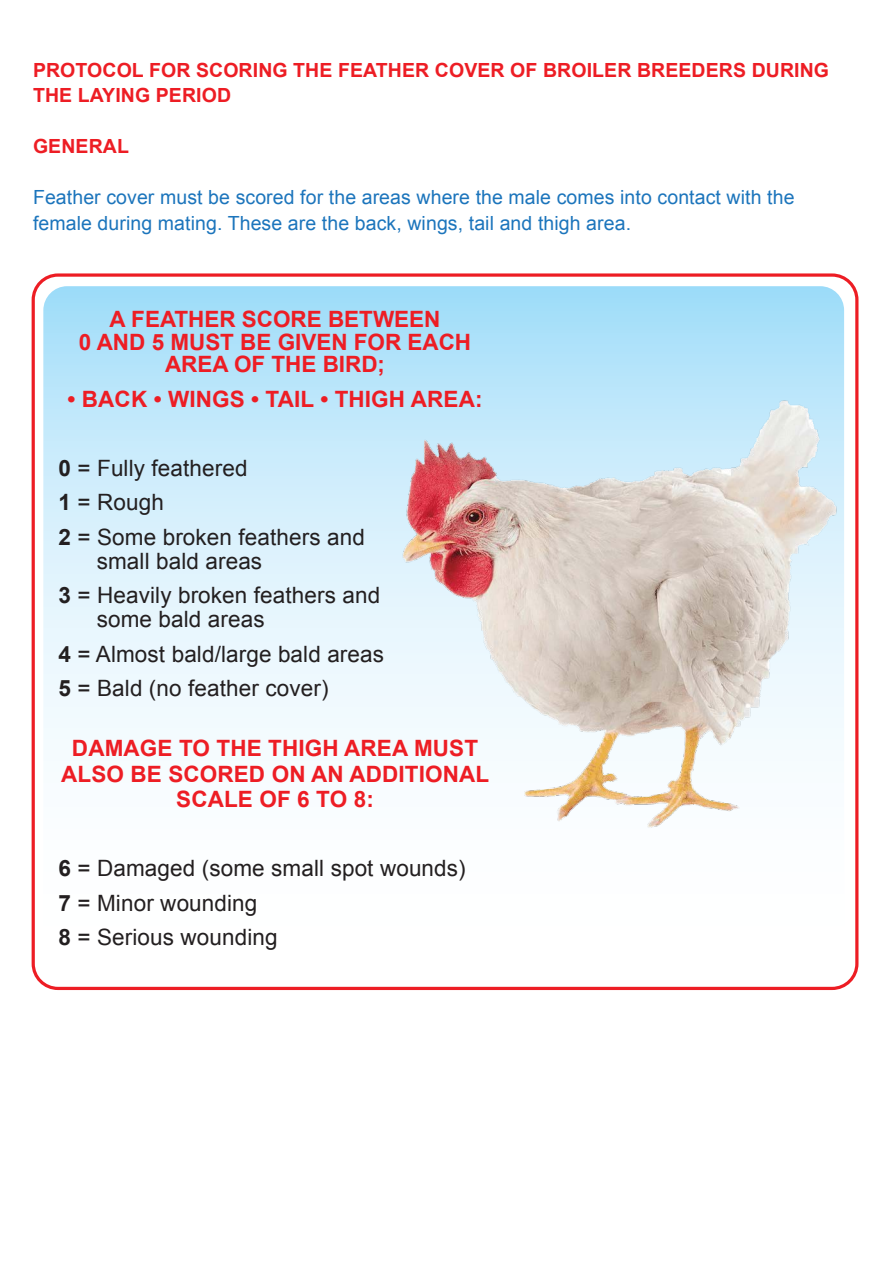
<style>
.page{position:relative;width:893px;height:1263px;background:#fff}
.page>*{position:absolute;margin:0;border:0;box-sizing:border-box;transform-origin:0 0}
.t1{font:22.5px/34.5px "Arial";letter-spacing:.005em;color:#231f20}
.t2{font:700 22.5px/22.5px "Arial";letter-spacing:.005em;color:#ed1d24;text-align:center}
.t3{font:19.5px/25.5px "Arial";letter-spacing:.005em;color:#1c75bc}
.t4{font:700 19.5px/25.5px "Arial";letter-spacing:.005em;color:#ed1d24}
.s1{font-weight:700}
</style>
<div class="page">
<svg style="left:43px;top:286px;width:801px;height:464px;background:#c8ebfb"></svg>
<img style="left:345px;top:375px;width:514px;height:479px">
<p class="t4" style="left:33px;top:58px;width:798px">PROTOCOL FOR SCORING THE FEATHER COVER OF BROILER BREEDERS DURING<br>THE LAYING PERIOD</p>
<p class="t4" style="left:33px;top:134px;width:97px">GENERAL</p>
<p class="t3" style="left:33px;top:185px;width:763px">Feather cover must be scored for the areas where the male comes into contact with the female during mating. These are the back, wings, tail and thigh area.</p>
<p class="t2" style="left:79px;top:309px;width:394px">A FEATHER SCORE BETWEEN<br>0 AND 5 MUST BE GIVEN FOR EACH<br>AREA OF THE BIRD;</p>
<p class="t2" style="left:68px;top:388px;width:416px">• BACK • WINGS • TAIL • THIGH AREA:</p>
<p class="t1" style="left:59px;top:451px;width:308px"><span class="s1">0</span> = Fully feathered<br><span class="s1">1</span> = Rough<br><span class="s1">2</span> = Some broken feathers and</p>
<p class="t1" style="left:59px;top:544px;width:323px;text-indent:38px">small bald areas<br><span class="s1">3</span> = Heavily broken feathers and</p>
<p class="t1" style="left:59px;top:602px;width:327px;text-indent:38px">some bald areas<br><span class="s1">4</span> = Almost bald/large bald areas<br><span class="s1">5</span> = Bald (no feather cover)</p>
<p class="t2" style="left:61px;top:736px;width:429px;line-height:25.5px">DAMAGE TO THE THIGH AREA MUST<br>ALSO BE SCORED ON AN ADDITIONAL<br>SCALE OF 6 TO 8:</p>
<p class="t1" style="left:59px;top:851px;width:409px"><span class="s1">6</span> = Damaged (some small spot wounds)<br><span class="s1">7</span> = Minor wounding<br><span class="s1">8</span> = Serious wounding</p>
</div>
